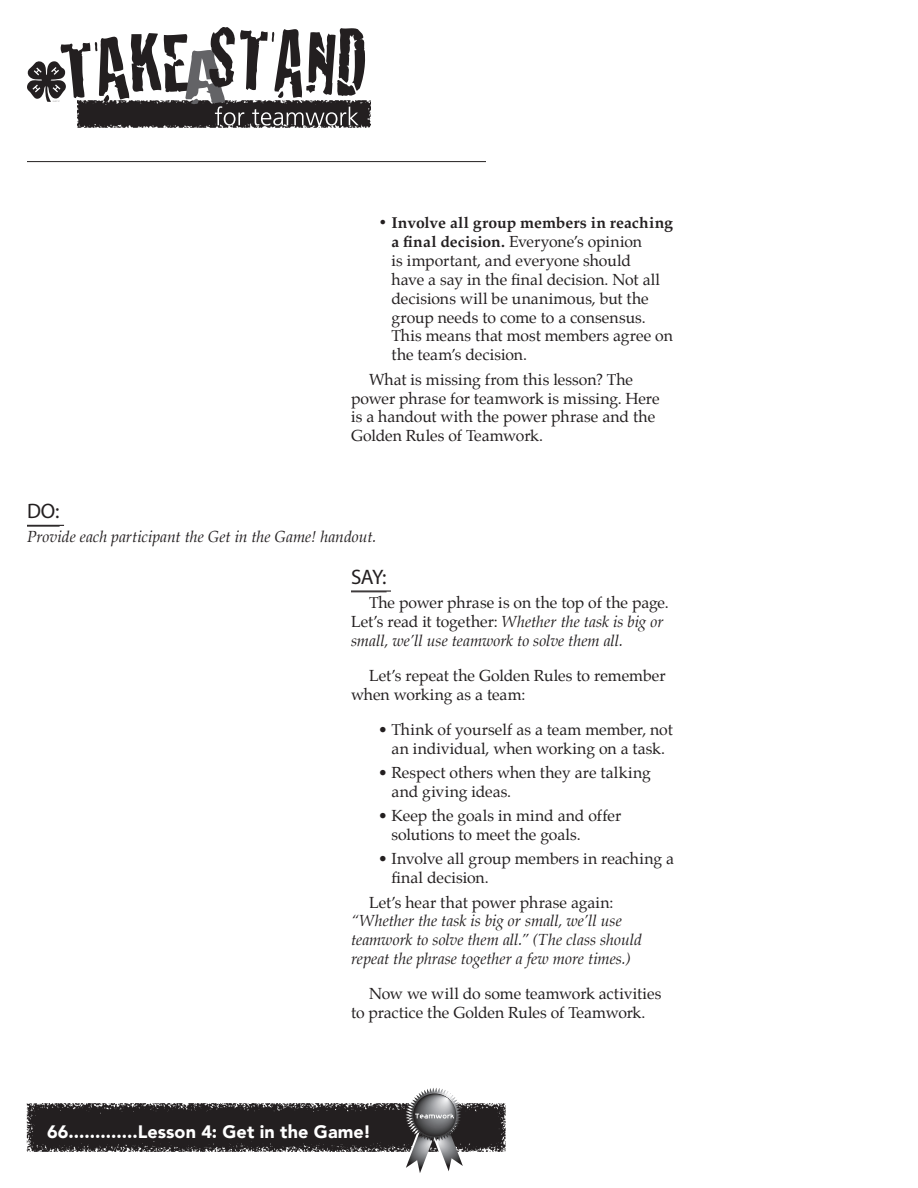
<style>
.page{position:relative;width:918px;height:1188px;background:#fff}
.page>*{position:absolute;margin:0;border:0;box-sizing:border-box;transform-origin:0 0}
.Say_heading{font:21px "Myriad Pro";color:#231f20}
.Do_heading{font:21px "Myriad Pro";color:#231f20}
.t1{font:900 18px "Avenir";letter-spacing:.005em;color:#fff}
.say_question{font:15.75px/18.9px "Palatino";color:#231f20}
.say_body{font:italic 15.75px/18.9px "Palatino";letter-spacing:-.005em;color:#231f20}
.say_body-2{font:15.75px/18.9px "Palatino";letter-spacing:-.005em;color:#231f20}
.Do_body{font:italic 15.75px "Palatino";color:#231f20}
.s1{font-weight:700}
.s2{font-style:normal}
</style>
<div class="page">
<img style="left:26px;top:1103px;width:480px;height:49px">
<svg style="left:404px;top:1088px;width:59px;height:85px"></svg>
<img style="left:77px;top:59px;width:294px;height:69px">
<svg style="left:27px;top:27px;width:338px;height:99px"></svg>
<hr style="left:27px;top:161px;width:459px;height:1px;background:#231f20">
<hr style="left:27px;top:526px;width:33px;height:1px;background:#231f20">
<hr style="left:27px;top:525px;width:37px;height:1px;background:#231f20">
<hr style="left:351px;top:592px;width:36px;height:1px;background:#231f20">
<hr style="left:351px;top:590px;width:40px;height:2px;background:#231f20">
<p class="say_question" style="left:392px;top:215px;width:283px;text-indent:-14px"><span class="s1">• Involve all group members in reaching a final decision.</span> Everyone’s opinion<br>is important, and everyone should<br>have a say in the final decision. Not all decisions will be unanimous, but the group needs to come to a consensus.<br>This means that most members agree on the team’s decision.</p>
<p class="say_question" style="left:351px;top:371px;width:310px;text-indent:18px">What is missing from this lesson? The power phrase for teamwork is missing. Here is a handout with the power phrase and the Golden Rules of Teamwork.</p>
<p class="Do_heading" style="left:27px;top:498px;width:34px">DO:</p>
<p class="Do_body" style="left:27px;top:527px;width:351px">Provide each participant the Get in the Game! handout.</p>
<p class="Say_heading" style="left:351px;top:564px;width:37px">SAY:</p>
<p class="say_body" style="left:351px;top:595px;width:319px;text-indent:18px"><span class="s2">The power phrase is on the top of the page.<br>Let’s read it together:</span> Whether the task is big or small, we’ll use teamwork to solve them all.</p>
<p class="say_body-2" style="left:351px;top:667px;width:316px;text-indent:18px">Let’s repeat the Golden Rules to remember when working as a team:</p>
<p class="say_question" style="left:378px;top:721px;width:296px;text-align:center">• Think of yourself as a team member, not an individual, when working on a task.</p>
<p class="say_question" style="left:392px;top:764px;width:261px;text-indent:-14px">• Respect others when they are talking and giving ideas.</p>
<p class="say_question" style="left:392px;top:808px;width:231px;text-indent:-14px">• Keep the goals in mind and offer solutions to meet the goals.</p>
<p class="say_question" style="left:392px;top:851px;width:284px;text-indent:-14px">• Involve all group members in reaching a final decision.</p>
<p class="say_body" style="left:351px;top:894px;width:293px;text-indent:18px"><span class="s2">Let’s hear that power phrase again: </span>“Whether the task is big or small, we’ll use teamwork to solve them all.” (The class should repeat the phrase together a few more times.)</p>
<p class="say_body-2" style="left:351px;top:986px;width:312px;text-indent:18px">Now we will do some teamwork activities to practice the Golden Rules of Teamwork.</p>
<p class="t1" style="left:47px;top:1117px;width:326px">66.............Lesson 4: Get in the Game!</p>
</div>
